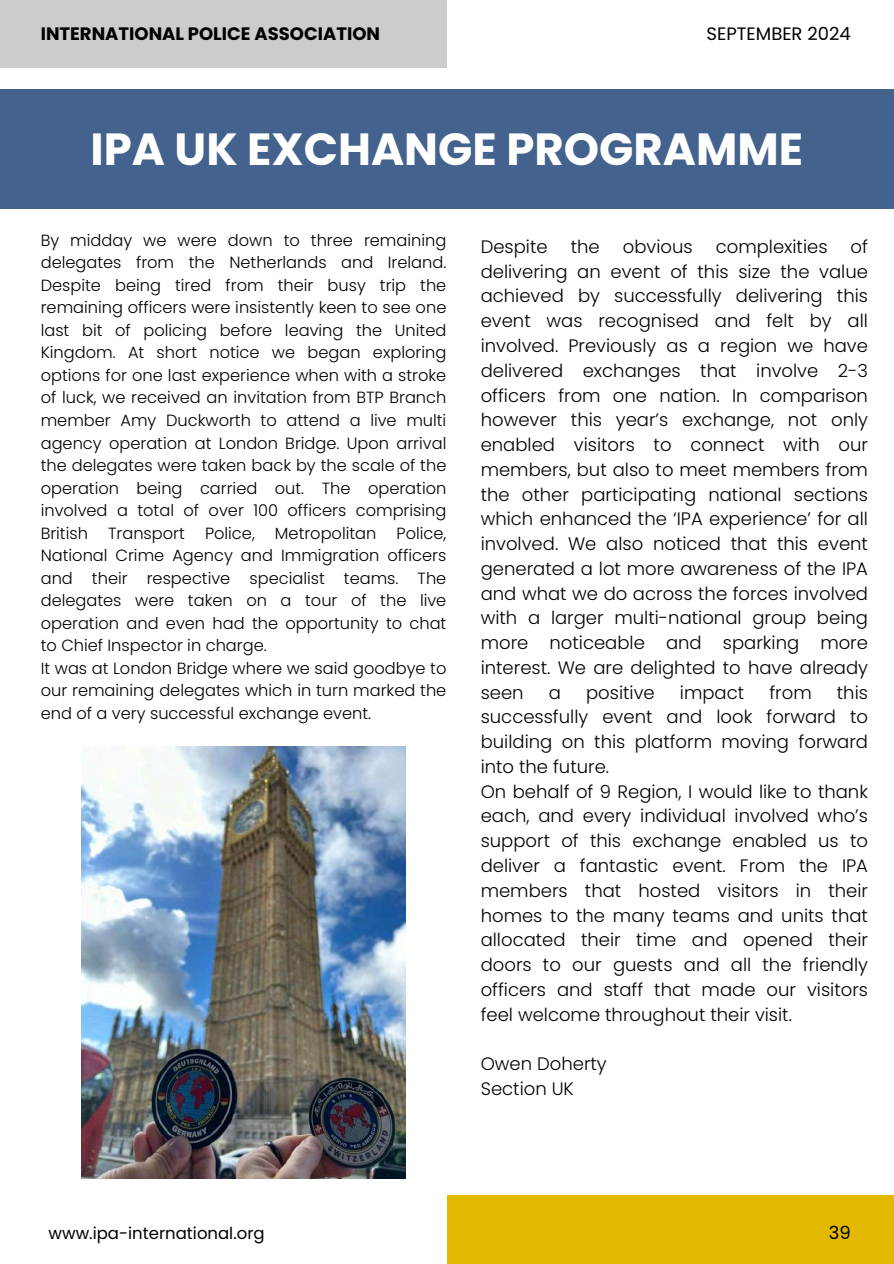
<style>
.page{position:relative;width:894px;height:1264px;background:#fff}
.page>*{position:absolute;margin:0;border:0;box-sizing:border-box;transform-origin:0 0}
.t1{font:700 45px "Poppins";color:#fff}
.t2{font:300 18px/24.8px "Poppins";color:#000}
.t3{font:700 18px "Poppins";color:#000}
.t4{font:18px "Poppins";color:#000}
.t5{font:16.5px "Poppins";color:#000}
.t6{font:300 16.2px/22.5px "Poppins";color:#000}
</style>
<div class="page">
<div style="left:0;top:89px;width:893px;height:120px;background:#43628e"></div>
<div style="left:0;top:0;width:446px;height:68px;background:#ccc"></div>
<div style="left:446px;top:1194px;width:447px;height:69px;background:#e2b900"></div>
<img style="left:81px;top:746px;width:324px;height:432px">
<p class="t3" style="left:41px;top:21px;width:341px">INTERNATIONAL POLICE ASSOCIATION</p>
<p class="t4" style="left:706px;top:21px;width:146px">SEPTEMBER 2024</p>
<h1 class="t1" style="left:90px;top:117px;width:714px">IPA UK EXCHANGE PROGRAMME</h1>
<p class="t6" style="left:41px;top:229px;width:407px">By midday we were down to three remaining delegates from the Netherlands and Ireland.<br>Despite being tired from their busy trip the remaining officers were insistently keen to see one last bit of policing before leaving the United Kingdom. At short notice we began exploring options for one last experience when with a stroke of luck, we received an invitation from BTP Branch member Amy Duckworth to attend a live multi agency operation at London Bridge. Upon arrival the delegates were taken back by the scale of the operation being carried out. The operation involved a total of over 100 officers comprising British Transport Police, Metropolitan Police, National Crime Agency and Immigration officers and their respective specialist teams. The delegates were taken on a tour of the live operation and even had the opportunity to chat to Chief Inspector in charge.<br>It was at London Bridge where we said goodbye to our remaining delegates which in turn marked the end of a very successful exchange event.</p>
<p class="t2" style="left:480px;top:234px;width:68px">Despite</p>
<p class="t2" style="left:570px;top:234px;width:30px">the</p>
<p class="t2" style="left:622px;top:234px;width:71px">obvious</p>
<p class="t2" style="left:715px;top:234px;width:113px">complexities</p>
<p class="t2" style="left:480px;top:234px;width:389px;text-align:justify;text-indent:370px">of delivering an event of this size the value achieved by successfully delivering this event was recognised and felt by all involved. Previously as a region we have delivered exchanges that involve 2-3 officers from one nation. In comparison however this year’s exchange, not only enabled visitors to connect with our members, but also to meet members from the other participating national sections which enhanced the ‘IPA experience’ for all involved. We also noticed that this event generated a lot more awareness of the IPA and what we do across the forces involved with a larger multi-national group being more noticeable and sparking more interest. We are delighted to have already seen</p>
<p class="t2" style="left:548px;top:680px;width:14px">a</p>
<p class="t2" style="left:586px;top:680px;width:70px">positive</p>
<p class="t2" style="left:679px;top:680px;width:66px">impact</p>
<p class="t2" style="left:769px;top:680px;width:44px">from</p>
<p class="t2" style="left:480px;top:680px;width:389px;text-indent:356px">this successfully event and look forward to building on this platform moving forward into the future.<br>On behalf of 9 Region, I would like to thank each, and every individual involved who’s support of this exchange enabled us to deliver a fantastic event. From the IPA members that hosted visitors in their homes to the many teams and units that allocated their time and opened their doors to our guests and all the friendly officers and staff that made our visitors feel welcome throughout their visit.</p>
<p class="t2" style="left:480px;top:1051px;width:127px">Owen Doherty<br>Section UK</p>
<p class="t5" style="left:49px;top:1221px;width:217px">www.ipa-international.org</p>
<p class="t4" style="left:828px;top:1220px;width:23px">39</p>
</div>
